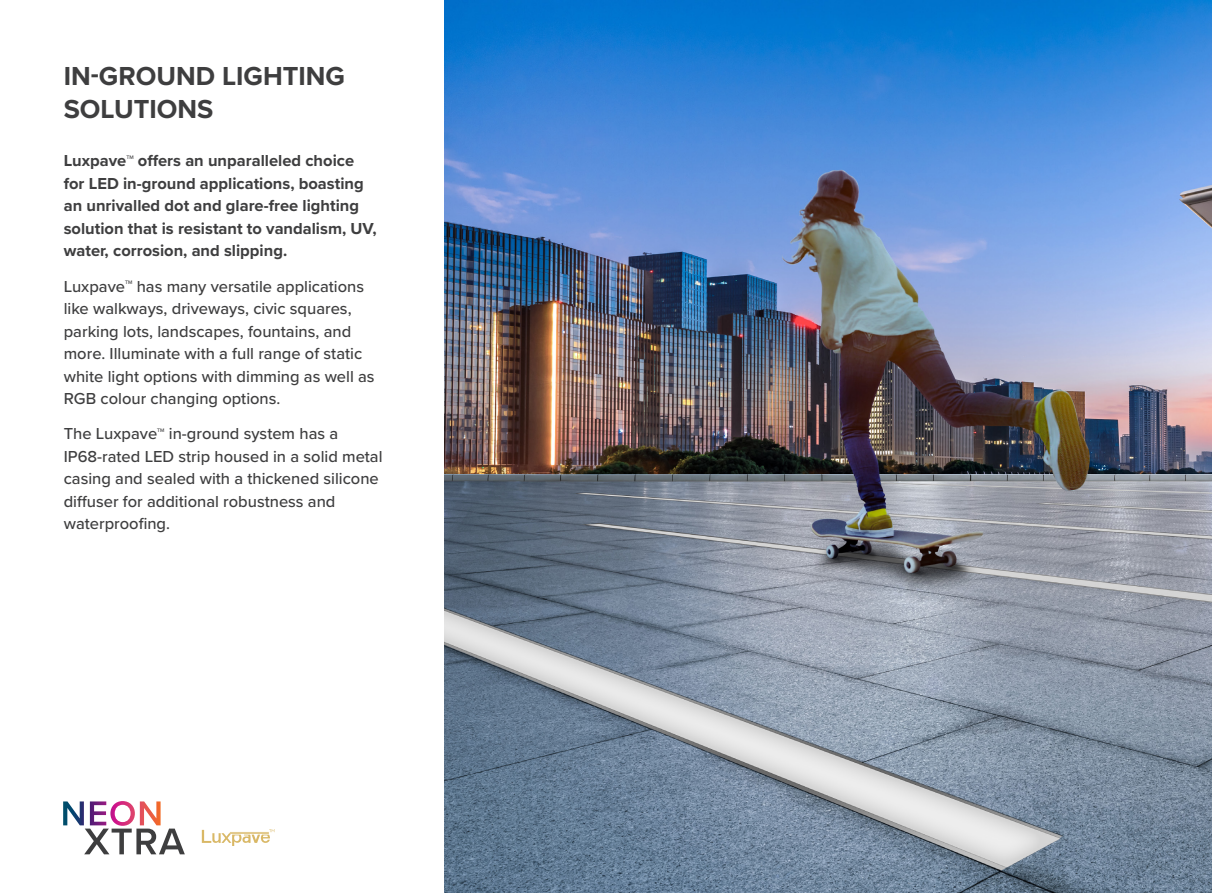
<style>
.page{position:relative;width:1212px;height:893px;background:#fff}
.page>*{position:absolute;margin:0;border:0;box-sizing:border-box;transform-origin:0 0}
.Page_Header{font:700 27px/32.4px "Proxima Nova";color:#3e3e3f}
.Body_Copy{font:500 16.5px/22.5px "Proxima Nova";color:#3e3e3f}
.Body_Copy-2{font:700 16.5px/22.5px "Proxima Nova";color:#3e3e3f}
.Body_Copy-3{font:500 5.25px "Proxima Nova";color:#3e3e3f}
</style>
<div class="page">
<svg style="left:63px;top:801px;width:122px;height:53px"></svg>
<svg style="left:202px;top:829px;width:72px;height:17px"></svg>
<img style="left:444px;top:0;width:768px;height:893px">
<p class="Page_Header" style="left:64px;top:59px;width:283px">IN-GROUND LIGHTING<br>SOLUTIONS</p>
<p class="Body_Copy-2" style="left:64px;top:149px;width:314px;text-indent:74px">offers an unparalleled choice for LED in-ground applications, boasting an unrivalled dot and glare-free lighting solution that is resistant to vandalism, UV, water, corrosion, and slipping.</p>
<p class="Body_Copy" style="left:64px;top:274px;width:63px">Luxpave</p>
<p class="Body_Copy-3" style="left:125px;top:278px;width:9px">TM</p>
<p class="Body_Copy-2" style="left:64px;top:149px;width:64px">Luxpave</p>
<p class="Body_Copy-3" style="left:126px;top:153px;width:9px">TM</p>
<p class="Body_Copy" style="left:64px;top:274px;width:312px;text-indent:73px">has many versatile applications like walkways, driveways, civic squares, parking lots, landscapes, fountains, and more. Illuminate with a full range of static white light options with dimming as well as RGB colour changing options.</p>
<p class="Body_Copy" style="left:64px;top:422px;width:95px">The Luxpave</p>
<p class="Body_Copy-3" style="left:157px;top:426px;width:9px">TM</p>
<p class="Body_Copy" style="left:64px;top:422px;width:320px;text-indent:105px">in-ground system has a IP68-rated LED strip housed in a solid metal casing and sealed with a thickened silicone diffuser for additional robustness and waterproofing.</p>
</div>
